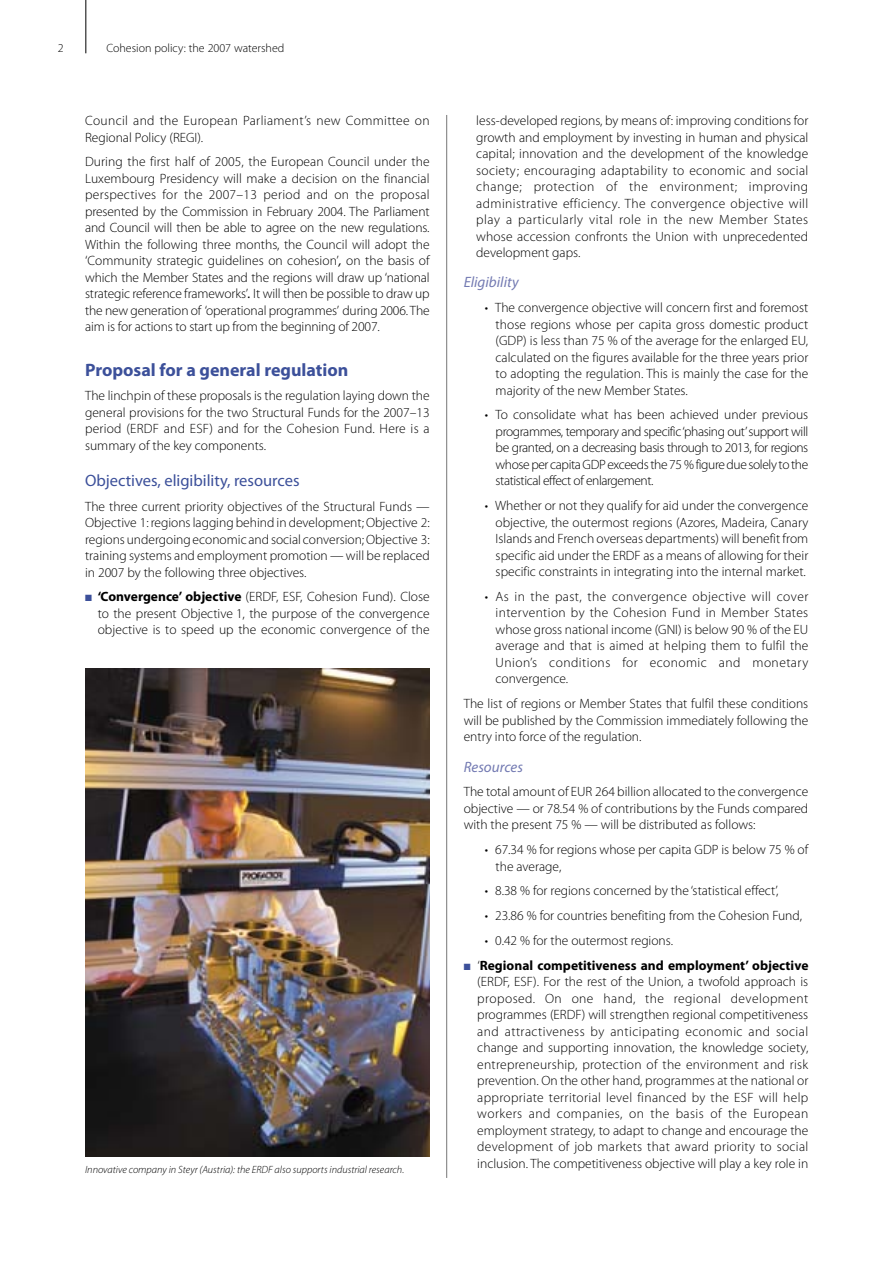
<style>
.page{position:relative;width:893px;height:1263px;background:#fff}
.page>*{position:absolute;margin:0;border:0;box-sizing:border-box;transform-origin:0 0}
.t1{font:700 18px "Myriad Pro";color:#3c509a}
.t2{font:16.5px "Myriad Pro";color:#3c509a}
.t3{font:italic 15px "Myriad Pro";color:#737ab2}
.t4{font:300 13.5px/16.5px "Myriad Pro";color:#000;text-align:justify}
.t5{font:300 13.5px/16.5px "Myriad Pro";letter-spacing:.025em;color:#000}
.t6{font:300 12px "Myriad Pro";color:#000}
.t7{font:italic 300 10.5px "Myriad Pro";color:#000}
.s1{font-weight:400;font-style:italic}
.s2{color:#3c509a}
.s3{font-weight:700}
</style>
<div class="page">
<hr style="left:85px;top:0;width:1px;height:53px;background:#000">
<hr style="left:446px;top:115px;width:1px;height:1063px;background:#777">
<img style="left:85px;top:668px;width:344px;height:488px">
<p class="t6" style="left:58px;top:43px;width:7px">2</p>
<p class="t6" style="left:106px;top:43px;width:179px">Cohesion policy: the 2007 watershed</p>
<p class="t5" style="left:85px;top:114px;width:346px">Council and the European Parliament’s new Committee on<br>Regional Policy (REGI).</p>
<p class="t4" style="left:85px;top:155px;width:346px">During the first half of 2005, the European Council under the Luxembourg Presidency will make a decision on the financial perspectives for the 2007–13 period and on the proposal presented by the Commission in February 2004. The Parliament and Council will then be able to agree on the new regulations.<br>Within the following three months, the Council will adopt the ‘Community strategic guidelines on cohesion’<span class="s1">,</span> on the basis of which the Member States and the regions will draw up ‘national strategic reference frameworks’<span class="s1">.</span> It will then be possible to draw up the new generation of ‘operational programmes’ during 2006. The aim is for actions to start up from the beginning of 2007.</p>
<h1 class="t1" style="left:85px;top:363px;width:265px">Proposal for a general regulation</h1>
<p class="t4" style="left:85px;top:389px;width:346px">The linchpin of these proposals is the regulation laying down the general provisions for the two Structural Funds for the 2007–13 period (ERDF and ESF) and for the Cohesion Fund. Here is a summary of the key components.</p>
<p class="t2" style="left:85px;top:474px;width:216px">Objectives, eligibility, resources</p>
<p class="t4" style="left:85px;top:499px;width:346px">The three current priority objectives of the Structural Funds — Objective 1: regions lagging behind in development; Objective 2: regions undergoing economic and social conversion; Objective 3: training systems and employment promotion — will be replaced in 2007 by the following three objectives.</p>
<p class="t4" style="left:98px;top:590px;width:333px;text-indent:-13px"><span class="s2">■</span> <span class="s3">‘Convergence’ objective</span> (ERDF, ESF, Cohesion Fund). Close to the present Objective 1, the purpose of the convergence objective is to speed up the economic convergence of the</p>
<p class="t7" style="left:85px;top:1166px;width:321px">Innovative company in Steyr (Austria): the ERDF also supports industrial research.</p>
<p class="t4" style="left:476px;top:114px;width:333px">less-developed regions, by means of: improving conditions for growth and employment by investing in human and physical capital; innovation and the development of the knowledge society; encouraging adaptability to economic and social change; protection of the environment; improving administrative efficiency. The convergence objective will play a particularly vital role in the new Member States whose accession confronts the Union with unprecedented development gaps.</p>
<p class="t3" style="left:463px;top:277px;width:56px">Eligibility</p>
<p class="t4" style="left:495px;top:301px;width:314px;text-indent:-11px">• The convergence objective will concern first and foremost those regions whose per capita gross domestic product (GDP) is less than 75 % of the average for the enlarged EU, calculated on the figures available for the three years prior to adopting the regulation. This is mainly the case for the majority of the new Member States.</p>
<p class="t4" style="left:495px;top:408px;width:314px;text-indent:-11px">• To consolidate what has been achieved under previous programmes, temporary and specific ‘phasing out’ support will be granted, on a decreasing basis through to 2013, for regions whose per capita GDP exceeds the 75 % figure due solely to the statistical effect of enlargement.</p>
<p class="t4" style="left:495px;top:499px;width:314px;text-indent:-11px">• Whether or not they qualify for aid under the convergence objective, the outermost regions (Azores, Madeira, Canary Islands and French overseas departments) will benefit from specific aid under the ERDF as a means of allowing for their specific constraints in integrating into the internal market.</p>
<p class="t4" style="left:495px;top:589px;width:314px;text-indent:-11px">• As in the past, the convergence objective will cover intervention by the Cohesion Fund in Member States whose gross national income (GNI) is below 90 % of the EU average and that is aimed at helping them to fulfil the Union’s conditions for economic and monetary convergence.</p>
<p class="t4" style="left:463px;top:697px;width:346px">The list of regions or Member States that fulfil these conditions will be published by the Commission immediately following the entry into force of the regulation.</p>
<p class="t3" style="left:463px;top:761px;width:61px">Resources</p>
<p class="t4" style="left:463px;top:785px;width:346px">The total amount of EUR 264 billion allocated to the convergence objective — or 78.54 % of contributions by the Funds compared with the present 75 % — will be distributed as follows:</p>
<p class="t4" style="left:495px;top:843px;width:314px;text-indent:-11px">• 67.34 % for regions whose per capita GDP is below 75 % of the average,</p>
<p class="t4" style="left:485px;top:884px;width:295px">• 8.38 % for regions concerned by the ‘statistical effect’,</p>
<p class="t4" style="left:485px;top:909px;width:318px">• 23.86 % for countries benefiting from the Cohesion Fund,</p>
<p class="t4" style="left:485px;top:933px;width:189px">• 0.42 % for the outermost regions.</p>
<p class="t4" style="left:477px;top:958px;width:332px;text-indent:-14px"><span class="s2">■</span> ‘<span class="s3">Regional competitiveness and employment’ objective </span>(ERDF, ESF). For the rest of the Union, a twofold approach is proposed. On one hand, the regional development programmes (ERDF) will strengthen regional competitiveness and attractiveness by anticipating economic and social change and supporting innovation, the knowledge society, entrepreneurship, protection of the environment and risk prevention. On the other hand, programmes at the national or appropriate territorial level financed by the ESF will help workers and companies, on the basis of the European employment strategy, to adapt to change and encourage the development of job markets that award priority to social inclusion. The competitiveness objective will play a key role in</p>
</div>
